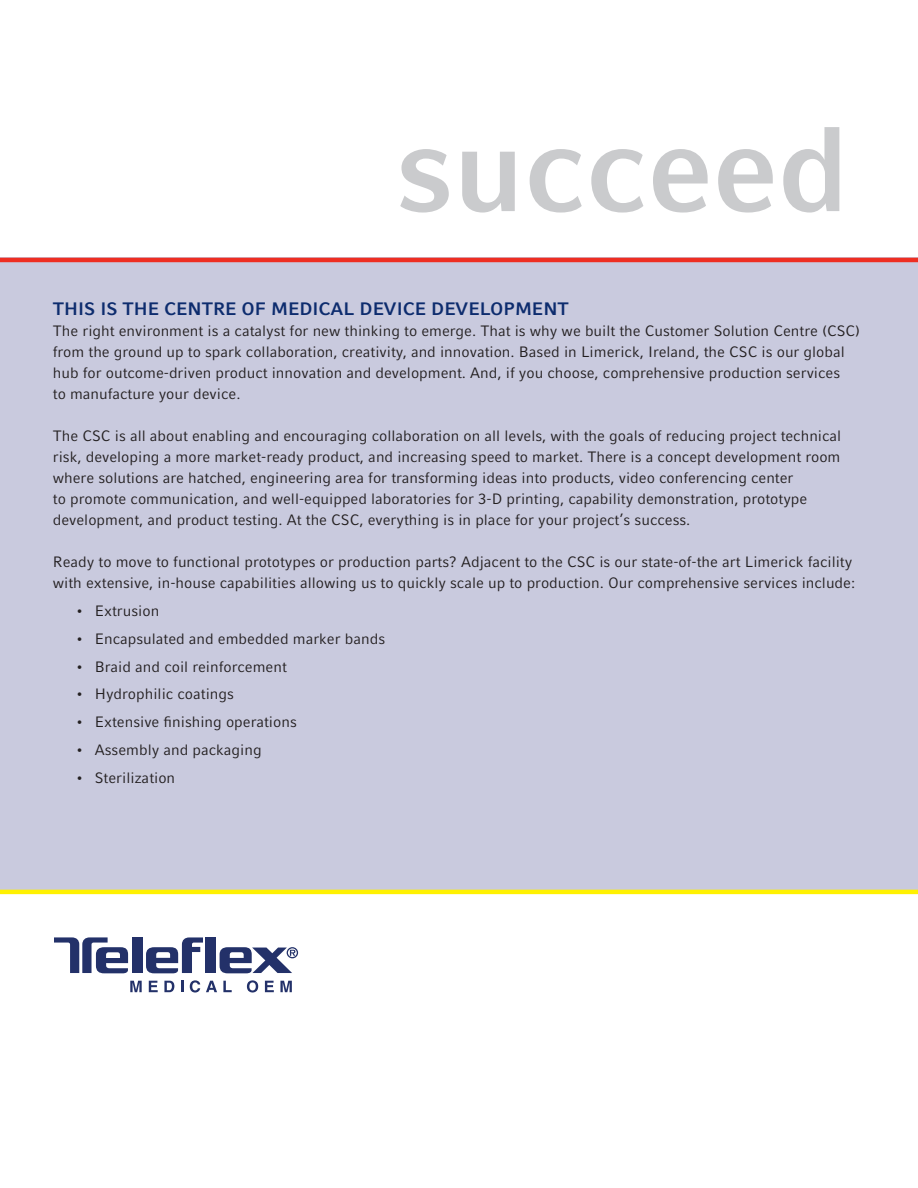
<style>
.page{position:relative;width:918px;height:1188px;background:#fff}
.page>*{position:absolute;margin:0;border:0;box-sizing:border-box;transform-origin:0 0}
.t1{font:700 120px "Compatil Fact LT Pro";color:#cacbcd}
.t2{font:700 18px "Compatil Fact LT Pro";color:#0d2c6e}
.t3{font:15px/21px "Compatil Fact LT Pro";color:#231f20}
</style>
<div class="page">
<div style="left:0;top:258px;width:918px;height:634px;background:#c9cade"></div>
<hr style="left:0;top:258px;width:918px;height:4px;background:#ee2e22">
<hr style="left:0;top:890px;width:918px;height:4px;background:#fff101">
<svg style="left:130px;top:981px;width:12px;height:11px"></svg>
<svg style="left:149px;top:981px;width:9px;height:11px"></svg>
<svg style="left:164px;top:981px;width:10px;height:11px"></svg>
<svg style="left:181px;top:981px;width:2px;height:11px"></svg>
<svg style="left:190px;top:980px;width:10px;height:13px"></svg>
<svg style="left:206px;top:981px;width:11px;height:11px"></svg>
<svg style="left:223px;top:981px;width:9px;height:11px"></svg>
<svg style="left:247px;top:980px;width:11px;height:13px"></svg>
<svg style="left:265px;top:981px;width:9px;height:11px"></svg>
<svg style="left:280px;top:981px;width:12px;height:11px"></svg>
<div style="left:206px;top:937px;width:10px;height:36px;background:#233169"></div>
<svg style="left:146px;top:937px;width:57px;height:36px"></svg>
<div style="left:132px;top:937px;width:10px;height:36px;background:#233169"></div>
<svg style="left:220px;top:947px;width:78px;height:26px"></svg>
<svg style="left:54px;top:937px;width:74px;height:36px"></svg>
<h1 class="t1" style="left:396px;top:99px;width:454px">succeed</h1>
<p class="t2" style="left:53px;top:299px;width:518px">THIS IS THE CENTRE OF MEDICAL DEVICE DEVELOPMENT</p>
<p class="t3" style="left:53px;top:321px;width:809px">The right environment is a catalyst for new thinking to emerge. That is why we built the Customer Solution Centre (CSC) from the ground up to spark collaboration, creativity, and innovation. Based in Limerick, Ireland, the CSC is our global hub for outcome-driven product innovation and development. And, if you choose, comprehensive production services<br>to manufacture your device.</p>
<p class="t3" style="left:53px;top:426px;width:790px">The CSC is all about enabling and encouraging collaboration on all levels, with the goals of reducing project technical risk, developing a more market-ready product, and increasing speed to market. There is a concept development room where solutions are hatched, engineering area for transforming ideas into products, video conferencing center<br>to promote communication, and well-equipped laboratories for 3-D printing, capability demonstration, prototype development, and product testing. At the CSC, everything is in place for your project’s success.</p>
<p class="t3" style="left:53px;top:552px;width:804px">Ready to move to functional prototypes or production parts? Adjacent to the CSC is our state-of-the art Limerick facility with extensive, in-house capabilities allowing us to quickly scale up to production. Our comprehensive services include:</p>
<p class="t3" style="left:75px;top:600px;width:85px">• Extrusion</p>
<p class="t3" style="left:75px;top:628px;width:311px">• Encapsulated and embedded marker bands</p>
<p class="t3" style="left:75px;top:656px;width:213px">• Braid and coil reinforcement</p>
<p class="t3" style="left:75px;top:684px;width:160px">• Hydrophilic coatings</p>
<p class="t3" style="left:75px;top:711px;width:223px">• Extensive finishing operations</p>
<p class="t3" style="left:75px;top:739px;width:188px">• Assembly and packaging</p>
<p class="t3" style="left:75px;top:767px;width:101px">• Sterilization</p>
</div>
